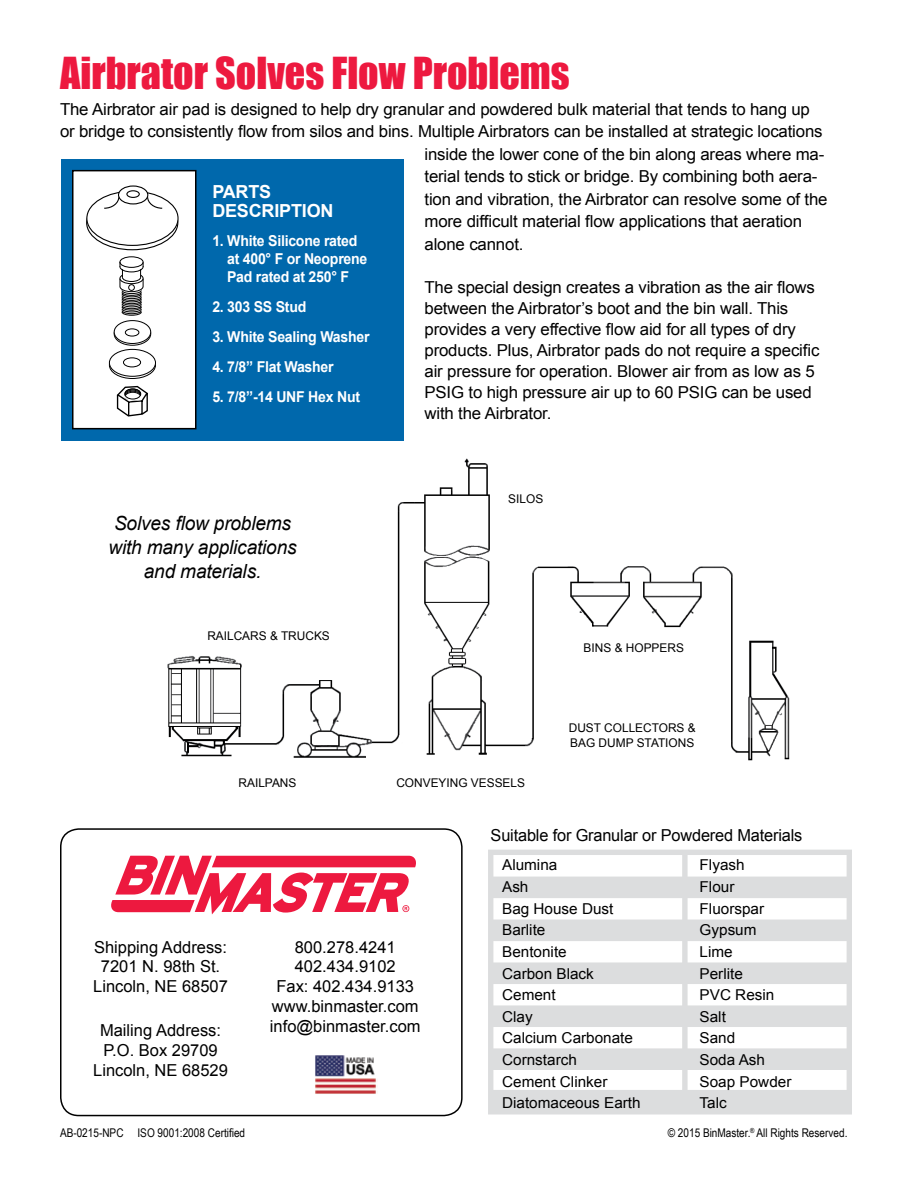
<style>
.page{position:relative;width:918px;height:1188px;background:#fff}
.page>*{position:absolute;margin:0;border:0;box-sizing:border-box;transform-origin:0 0}
.t1{font:40.5px "Impact";color:#ed193f}
.t2{font:italic 19.5px/24px "Arial";letter-spacing:-.01em;color:#000;text-align:center}
.t3{font:700 18px/19.5px "Arial";letter-spacing:-.01em;color:#fff}
.t4{font:16.5px/19.8px "Arial";letter-spacing:-.01em;color:#000;text-align:center}
.t5{font:15px/21.6px "Arial";color:#000}
.t6{font:700 15px/18px "Arial";letter-spacing:-.015em;color:#fff;scale:.94 1}
.t7{font:12px/15px "Arial";color:#000}
.t8{font:12px "Arial Narrow";color:#000}
</style>
<div class="page">
<div style="left:488px;top:850px;width:364px;height:265px;border:5px solid #dcddde"></div>
<img style="left:167px;top:458px;width:623px;height:303px">
<div style="left:60px;top:828px;width:403px;height:288px;border:2px solid #000;border-radius:18px"></div>
<div style="left:61px;top:160px;width:343px;height:281px;background:#0068ac"></div>
<svg style="left:111px;top:856px;width:305px;height:58px"></svg>
<div style="left:72px;top:170px;width:124px;height:259px;background:#fff;border:2px solid #000"></div>
<div style="left:489px;top:877px;width:360px;height:21px;background:#dcddde"></div>
<div style="left:489px;top:920px;width:360px;height:21px;background:#dcddde"></div>
<div style="left:489px;top:962px;width:360px;height:22px;background:#dcddde;border:2px solid #dcddde"></div>
<div style="left:489px;top:1005px;width:360px;height:22px;background:#dcddde;border:2px solid #dcddde"></div>
<div style="left:489px;top:1048px;width:360px;height:22px;background:#dcddde;border:2px solid #dcddde"></div>
<div style="left:489px;top:1090px;width:360px;height:22px;background:#dcddde"></div>
<div style="left:682px;top:852px;width:6px;height:261px;background:#dcddde"></div>
<img style="left:315px;top:1055px;width:61px;height:39px">
<svg style="left:116px;top:385px;width:32px;height:32px"></svg>
<div style="left:125px;top:389px;width:16px;height:10px;border:1px solid #000;border-radius:50%"></div>
<svg style="left:109px;top:352px;width:47px;height:27px"></svg>
<div style="left:109px;top:351px;width:47px;height:28px;border:1px solid #000;border-radius:50%"></div>
<div style="left:109px;top:349px;width:47px;height:27px;background:#fff;border-radius:50%"></div>
<div style="left:109px;top:349px;width:47px;height:28px;border:1px solid #000;border-radius:50%"></div>
<div style="left:123px;top:358px;width:18px;height:9px;border:1px solid #000;border-radius:50%"></div>
<div style="left:114px;top:324px;width:37px;height:21px;background:#1b1b1b;border-radius:50%"></div>
<svg style="left:114px;top:322px;width:37px;height:23px"></svg>
<div style="left:114px;top:322px;width:37px;height:24px;border:1px solid #000;border-radius:50%"></div>
<svg style="left:114px;top:321px;width:37px;height:23px"></svg>
<div style="left:114px;top:320px;width:37px;height:24px;border:1px solid #000;border-radius:50%"></div>
<div style="left:125px;top:329px;width:14px;height:7px;background:#fff;border-radius:50%"></div>
<div style="left:125px;top:329px;width:14px;height:7px;border:1px solid #000;border-radius:50%"></div>
<div style="left:119px;top:256px;width:25px;height:12px;border:1px solid #000;border-radius:50%"></div>
<svg style="left:119px;top:261px;width:25px;height:55px"></svg>
<svg style="left:87px;top:196px;width:91px;height:54px"></svg>
<div style="left:87px;top:191px;width:91px;height:54px;background:#fff;border-radius:50%"></div>
<svg style="left:119px;top:186px;width:29px;height:18px"></svg>
<div style="left:118px;top:185px;width:30px;height:19px;border:1px solid #000;border-radius:50%"></div>
<svg style="left:146px;top:196px;width:17px;height:13px"></svg>
<svg style="left:103px;top:196px;width:17px;height:13px"></svg>
<div style="left:127px;top:191px;width:12px;height:6px;background:#fff;border-radius:50%"></div>
<div style="left:126px;top:190px;width:14px;height:8px;border:1px solid #000;border-radius:50%"></div>
<h1 class="t1" style="left:60px;top:42px;width:511px">Airbrator Solves Flow Problems</h1>
<p class="t4" style="left:60px;top:99px;width:751px">The Airbrator air pad is designed to help dry granular and powdered bulk material that tends to hang up</p>
<p class="t4" style="left:60px;top:121px;width:764px">or bridge to consistently flow from silos and bins. Multiple Airbrators can be installed at strategic locations</p>
<p class="t4" style="left:424px;top:144px;width:401px">inside the lower cone of the bin along areas where ma-</p>
<p class="t4" style="left:424px;top:166px;width:394px">terial tends to stick or bridge. By combining both aera-</p>
<p class="t4" style="left:424px;top:189px;width:405px">tion and vibration, the Airbrator can resolve some of the</p>
<p class="t4" style="left:424px;top:211px;width:379px">more difficult material flow applications that aeration</p>
<p class="t4" style="left:424px;top:234px;width:101px">alone cannot.</p>
<p class="t4" style="left:424px;top:277px;width:397px;line-height:21px;text-align:left">The special design creates a vibration as the air flows between the Airbrator’s boot and the bin wall. This provides a very effective flow aid for all types of dry products. Plus, Airbrator pads do not require a specific air pressure for operation. Blower air from as low as 5<br>PSIG to high pressure air up to 60 PSIG can be used with the Airbrator.</p>
<p class="t3" style="left:212px;top:182px;width:123px">PARTS<br>DESCRIPTION</p>
<p class="t6" style="left:227px;top:232px;width:151px;text-indent:-15px">1. White Silicone rated at 400° F or Neoprene<br>Pad rated at 250° F</p>
<p class="t6" style="left:212px;top:298px;width:102px">2. 303 SS Stud</p>
<p class="t6" style="left:212px;top:328px;width:169px">3. White Sealing Washer</p>
<p class="t6" style="left:212px;top:358px;width:131px">4. 7/8” Flat Washer</p>
<p class="t6" style="left:212px;top:388px;width:159px">5. 7/8”-14 UNF Hex Nut</p>
<p class="t2" style="left:109px;top:512px;width:190px">Solves flow problems with many applications and materials.</p>
<p class="t7" style="left:207px;top:629px;width:124px">RAILCARS &amp; TRUCKS</p>
<p class="t7" style="left:508px;top:492px;width:36px">SILOS</p>
<p class="t7" style="left:584px;top:641px;width:102px">BINS &amp; HOPPERS</p>
<p class="t7" style="left:239px;top:776px;width:59px">RAILPANS</p>
<p class="t7" style="left:396px;top:776px;width:130px">CONVEYING VESSELS</p>
<p class="t7" style="left:569px;top:721px;width:128px">DUST COLLECTORS &amp;<br>BAG DUMP STATIONS</p>
<p class="t4" style="left:93px;top:937px;width:136px">Shipping Address:<br>7201 N. 98th St.<br>Lincoln, NE 68507</p>
<p class="t4" style="left:93px;top:1020px;width:136px">Mailing Address:<br>P.O. Box 29709<br>Lincoln, NE 68529</p>
<p class="t4" style="left:270px;top:937px;width:152px">800.278.4241<br>402.434.9102<br>Fax: 402.434.9133 www.binmaster.com info@binmaster.com</p>
<p class="t4" style="left:491px;top:826px;width:313px">Suitable for Granular or Powdered Materials</p>
<p class="t5" style="left:502px;top:854px;width:140px">Alumina<br>Ash<br>Bag House Dust<br>Barlite<br>Bentonite<br>Carbon Black<br>Cement<br>Clay<br>Calcium Carbonate<br>Cornstarch<br>Cement Clinker<br>Diatomaceous Earth</p>
<p class="t5" style="left:700px;top:854px;width:93px">Flyash<br>Flour<br>Fluorspar<br>Gypsum<br>Lime<br>Perlite<br>PVC Resin<br>Salt<br>Sand<br>Soda Ash<br>Soap Powder<br>Talc</p>
<p class="t8" style="left:60px;top:1124px;width:187px">AB-0215-NPC ISO 9001:2008 Certified</p>
<p class="t8" style="left:668px;top:1124px;width:181px">© 2015 BinMaster.<sup>®</sup> All Rights Reserved.</p>
</div>
